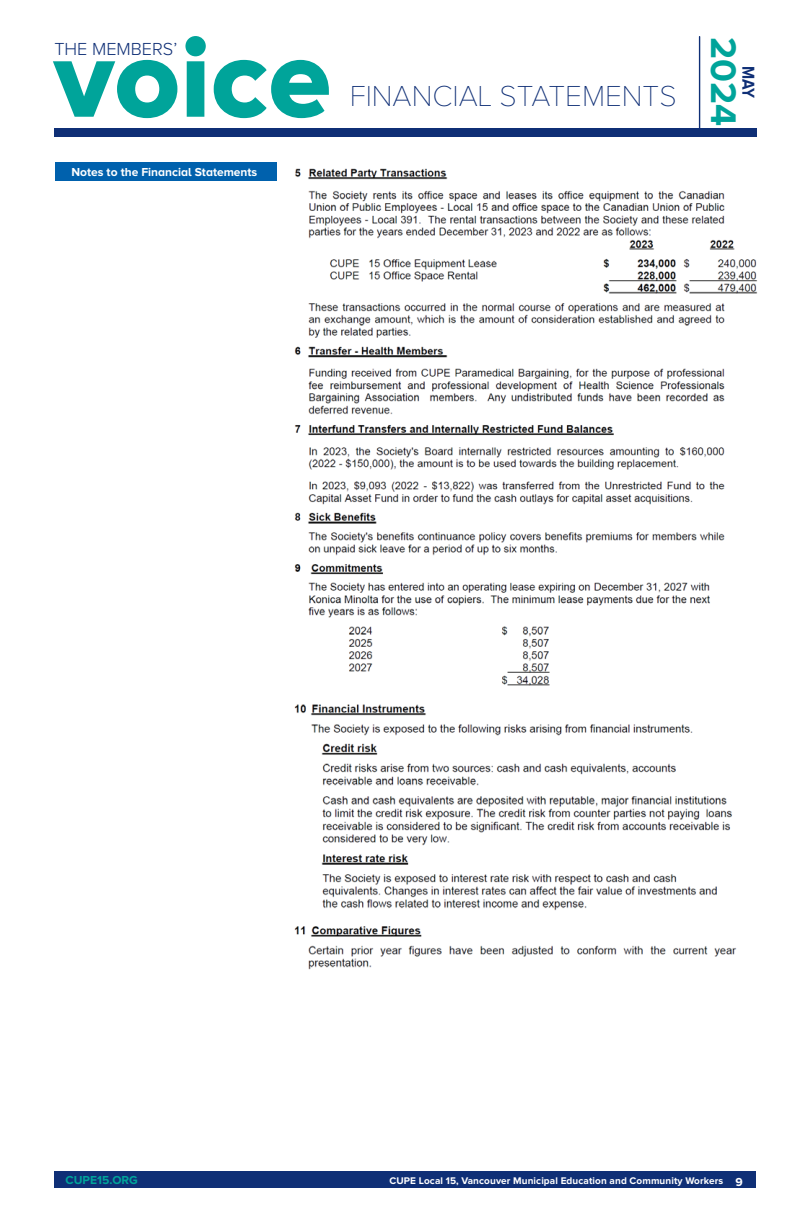
<style>
.page{position:relative;width:810px;height:1224px;background:#fff}
.page>*{position:absolute;margin:0;border:0;box-sizing:border-box;transform-origin:0 0}
.t1{font:114.8px "Proxima Nova A Extrabld";color:#00a49a}
.t2{font:700 36.9px "Proxima Nova A";color:#00a49a}
.t3{font:100 30px "Proxima Nova A";color:#0f2f76}
.t4{font:300 18.1px "Proxima Nova A";color:#0f2f76}
.t5{font:700 17.8px "Proxima Nova A";color:#0f2f76;scale:.86 1}
.t6{font:700 12px "Proxima Nova A";color:#fff}
.t7{font:700 12px "Proxima Nova";color:#00a49a}
.t8{font:700 10px "Proxima Nova";letter-spacing:.01em;color:#fff}
.s1{font-family:"Proxima Nova A";font-size:12px}
</style>
<div class="page">
<div style="left:54px;top:128px;width:703px;height:8px;background:#0f2f76"></div>
<hr style="left:699px;top:37px;width:1px;height:92px;background:#0f2f76">
<div style="left:54px;top:1171px;width:702px;height:17px;background:#0f2f76"></div>
<div style="left:55px;top:162px;width:222px;height:19px;background:#0061ad"></div>
<img style="left:294px;top:168px;width:463px;height:518px">
<img style="left:294px;top:704px;width:443px;height:266px">
<h1 class="t1" style="left:54px;top:12px;width:279px">voice</h1>
<h3 class="t4" style="left:54px;top:39px;width:124px">THE MEMBERS’</h3>
<p class="t6" style="left:71px;top:165px;width:187px">Notes to the Financial Statements</p>
<h3 class="t3" style="left:350px;top:80px;width:328px">FINANCIAL STATEMENTS</h3>
<h2 class="t2" style="left:744px;top:37px;width:91px;rotate:90deg">2024</h2>
<h3 class="t5" style="left:759px;top:66px;width:39px;rotate:90deg">MAY</h3>
<p class="t7" style="left:66px;top:1173px;width:74px">CUPE15.ORG</p>
<p class="t8" style="left:390px;top:1175px;width:355px">CUPE Local 15, Vancouver Municipal Education and Community Workers <span class="s1">9</span></p>
</div>
